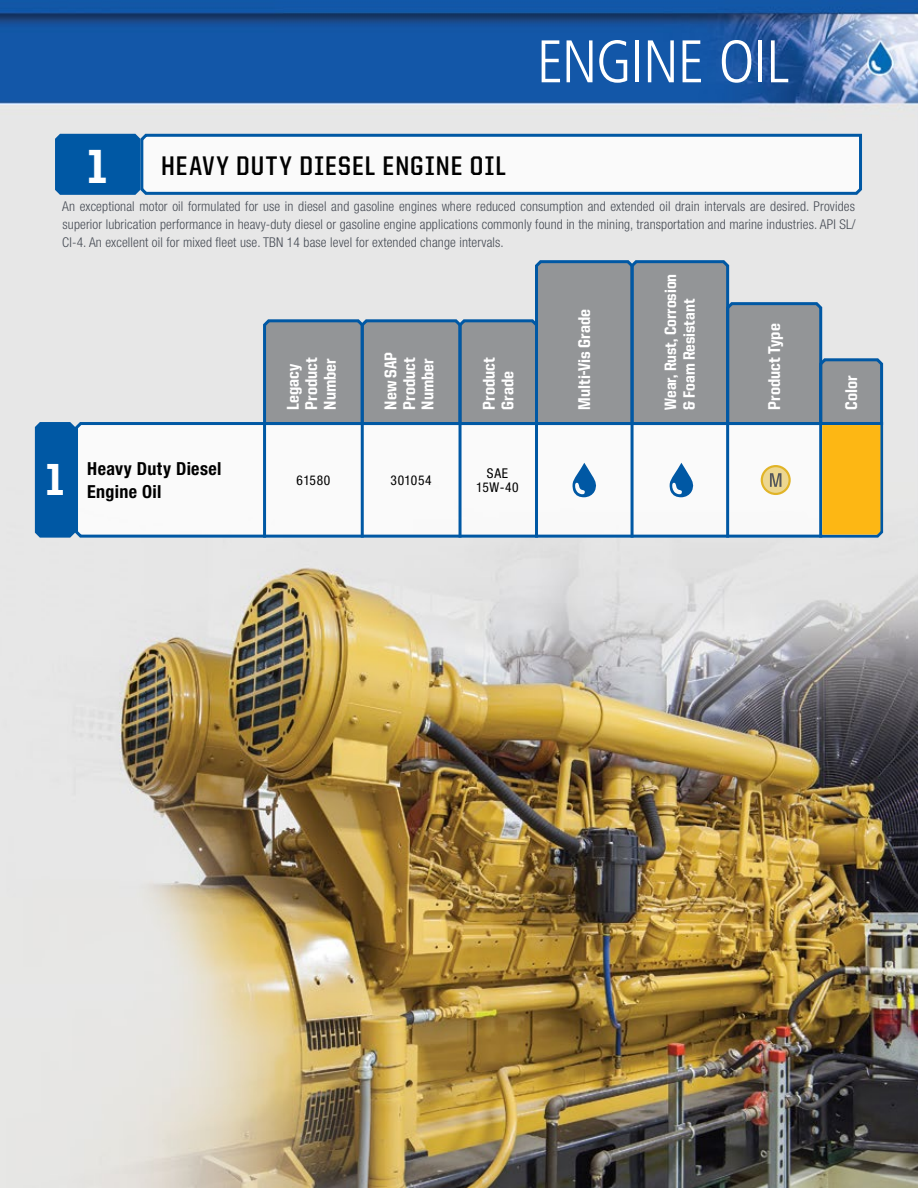
<style>
.page{position:relative;width:918px;height:1188px;background:#fff}
.page>*{position:absolute;margin:0;border:0;box-sizing:border-box;transform-origin:0 0}
.t1{font:300 condensed 60px "Frutiger";letter-spacing:-.015em;color:#fff}
.t2{font:800 45px "United Sans Semi Cond";color:#fff}
.t3{font:700 27px "United Sans Semi Cond";letter-spacing:.045em;color:#000}
.t4{font:700 condensed 18px/22.5px "Helvetica Neue LT Pro";letter-spacing:.02em;color:#000}
.t5{font:800 17.1px/18.5px "United Sans Semi Cond";color:#fff}
.t6{font:800 16.5px/18.6px "United Sans Semi Cond";color:#fff}
.t7{font:300 condensed 13.5px/18px "Helvetica Neue LT Pro";letter-spacing:.01em;color:#474c55;text-align:justify}
.t8{font:condensed 13.5px/13.5px "Helvetica Neue LT Pro";letter-spacing:.045em;color:#000;text-align:center}
.s1{font-weight:800;font-size:48px;color:#fff}
</style>
<div class="page">
<img style="left:0;top:0;width:918px;height:1188px">
<svg style="left:77px;top:419px;width:808px;height:120px"></svg>
<svg style="left:33px;top:419px;width:44px;height:120px;background:#1464aa"></svg>
<hr style="left:819px;top:424px;width:3px;height:114px;background:#0058a4">
<hr style="left:726px;top:424px;width:3px;height:114px;background:#0058a4">
<hr style="left:631px;top:424px;width:3px;height:114px;background:#0058a4">
<hr style="left:535px;top:424px;width:3px;height:114px;background:#0058a4">
<hr style="left:459px;top:424px;width:3px;height:114px;background:#0058a4">
<hr style="left:361px;top:424px;width:3px;height:114px;background:#0058a4">
<hr style="left:263px;top:424px;width:3px;height:114px;background:#0058a4">
<svg style="left:262px;top:257px;width:623px;height:278px"></svg>
<svg style="left:54px;top:131px;width:807px;height:65px"></svg>
<h1 class="t1" style="left:537px;top:28px;width:254px">ENGINE OIL</h1>
<h3 class="t3" style="left:88px;top:151px;width:420px"><span class="s1">1</span> HEAVY DUTY DIESEL ENGINE OIL</h3>
<p class="t7" style="left:62px;top:197px;width:795px">An exceptional motor oil formulated for use in diesel and gasoline engines where reduced consumption and extended oil drain intervals are desired. Provides superior lubrication performance in heavy-duty diesel or gasoline engine applications commonly found in the mining, transportation and marine industries. API SL/ CI-4. An excellent oil for mixed fleet use. TBN 14 base level for extended change intervals.</p>
<h2 class="t2" style="left:46px;top:456px;width:20px">1</h2>
<h3 class="t4" style="left:87px;top:458px;width:136px">Heavy Duty Diesel<br>Engine Oil</h3>
<p class="t5" style="left:284px;top:410px;width:54px;rotate:-90deg">Legacy<br>Product<br>Number</p>
<p class="t5" style="left:381px;top:410px;width:59px;rotate:-90deg">New SAP<br>Product<br>Number</p>
<p class="t5" style="left:480px;top:410px;width:54px;rotate:-90deg">Product<br>Grade</p>
<p class="t8" style="left:296px;top:473px;width:35px">61580</p>
<p class="t8" style="left:391px;top:473px;width:43px">301054</p>
<p class="t8" style="left:476px;top:466px;width:44px">SAE<br>15W-40</p>
<p class="t5" style="left:575px;top:410px;width:102px;rotate:-90deg">Multi-Vis Grade</p>
<p class="t6" style="left:661px;top:410px;width:137px;rotate:-90deg">Wear, Rust, Corrosion &amp; Foam Resistant</p>
<p class="t5" style="left:765px;top:410px;width:88px;rotate:-90deg">Product Type</p>
<p class="t5" style="left:842px;top:410px;width:36px;rotate:-90deg">Color</p>
</div>
